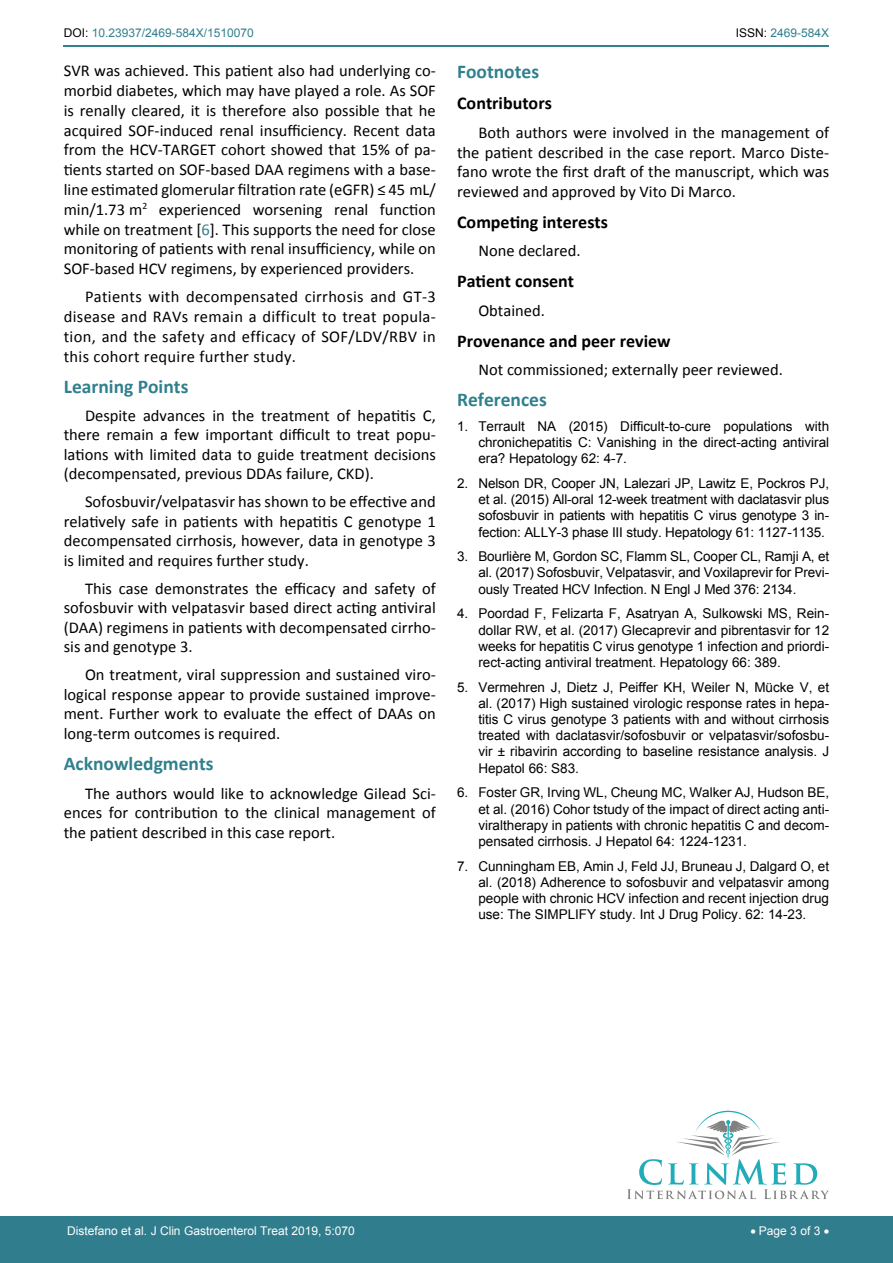
<style>
.page{position:relative;width:893px;height:1263px;background:#fff}
.page>*{position:absolute;margin:0;border:0;box-sizing:border-box;transform-origin:0 0}
.t1{font:700 19.5px "Calibri";color:#30808d}
.t2{font:700 18px "Calibri";color:#000}
.t3{font:16.5px/19.8px "Calibri";color:#000;text-align:justify}
.t4{font:13.5px/16.2px "Arial";color:#000;text-align:justify}
.t5{font:12px "Arial";color:#fff}
.t6{font:12px "Arial";color:#30808d}
.s1{color:#000}
.s2{color:#30808d}
</style>
<div class="page">
<hr style="left:64px;top:45px;width:765px;height:2px;background:#30808d">
<div style="left:0;top:1217px;width:893px;height:46px;background:#307d8d"></div>
<svg style="left:627px;top:1111px;width:202px;height:88px"></svg>
<p class="t6" style="left:64px;top:25px;width:192px"><span class="s1">DOI:</span> 10.23937/2469-584X/1510070</p>
<p class="t6" style="left:736px;top:25px;width:95px"><span class="s1">ISSN:</span> 2469-584X</p>
<p class="t3" style="left:64px;top:61px;width:374px">SVR was achieved. This patient also had underlying co&shy;morbid diabetes, which may have played a role. As SOF is renally cleared, it is therefore also possible that he acquired SOF-induced renal insufficiency. Recent data from the HCV-TARGET cohort showed that 15% of pa&shy;tients started on SOF-based DAA regimens with a base&shy;line estimated glomerular filtration rate (eGFR) ≤ 45 mL/ min/1.73 m<sup>2</sup> experienced worsening renal function while on treatment [<span class="s2">6</span>]. This supports the need for close monitoring of patients with renal insufficiency, while on SOF-based HCV regimens, by experienced providers.</p>
<p class="t3" style="left:64px;top:287px;width:373px;text-indent:21px">Patients with decompensated cirrhosis and GT-3 disease and RAVs remain a difficult to treat popula&shy;tion, and the safety and efficacy of SOF/LDV/RBV in this cohort require further study.</p>
<p class="t1" style="left:64px;top:374px;width:126px">Learning Points</p>
<p class="t3" style="left:64px;top:406px;width:374px;text-indent:21px">Despite advances in the treatment of hepatitis C, there remain a few important difficult to treat popu&shy;lations with limited data to guide treatment decisions (decompensated, previous DDAs failure, CKD).</p>
<p class="t3" style="left:64px;top:492px;width:374px;text-indent:21px">Sofosbuvir/velpatasvir has shown to be effective and relatively safe in patients with hepatitis C genotype 1 decompensated cirrhosis, however, data in genotype 3 is limited and requires further study.</p>
<p class="t3" style="left:64px;top:579px;width:374px;text-indent:21px">This case demonstrates the efficacy and safety of sofosbuvir with velpatasvir based direct acting antiviral (DAA) regimens in patients with decompensated cirrho&shy;sis and genotype 3.</p>
<p class="t3" style="left:64px;top:665px;width:374px;text-indent:21px">On treatment, viral suppression and sustained viro&shy;logical response appear to provide sustained improve&shy;ment. Further work to evaluate the effect of DAAs on long-term outcomes is required.</p>
<p class="t1" style="left:64px;top:751px;width:151px">Acknowledgments</p>
<p class="t3" style="left:64px;top:783px;width:374px;text-indent:21px">The authors would like to acknowledge Gilead Sci&shy;ences for contribution to the clinical management of the patient described in this case report.</p>
<p class="t1" style="left:457px;top:59px;width:84px">Footnotes</p>
<p class="t2" style="left:457px;top:92px;width:96px">Contributors</p>
<p class="t3" style="left:457px;top:122px;width:374px;text-indent:21px">Both authors were involved in the management of the patient described in the case report. Marco Diste&shy;fano wrote the first draft of the manuscript, which was reviewed and approved by Vito Di Marco.</p>
<p class="t2" style="left:457px;top:211px;width:152px">Competing interests</p>
<p class="t3" style="left:478px;top:241px;width:104px">None declared.</p>
<p class="t2" style="left:457px;top:270px;width:119px">Patient consent</p>
<p class="t3" style="left:478px;top:300px;width:68px">Obtained.</p>
<p class="t2" style="left:457px;top:329px;width:215px">Provenance and peer review</p>
<p class="t3" style="left:478px;top:360px;width:306px">Not commissioned; externally peer reviewed.</p>
<p class="t1" style="left:457px;top:387px;width:91px">References</p>
<p class="t4" style="left:478px;top:418px;width:352px;text-indent:-21px">1. Terrault NA (2015) Difficult-to-cure populations with chronichepatitis C: Vanishing in the direct-acting antiviral era? Hepatology 62: 4-7.</p>
<p class="t4" style="left:478px;top:475px;width:352px;text-indent:-21px">2. Nelson DR, Cooper JN, Lalezari JP, Lawitz E, Pockros PJ, et al. (2015) All-oral 12-week treatment with daclatasvir plus sofosbuvir in patients with hepatitis C virus genotype 3 in&shy;fection: ALLY-3 phase III study. Hepatology 61: 1127-1135.</p>
<p class="t4" style="left:478px;top:548px;width:352px;text-indent:-21px">3. Bourlière M, Gordon SC, Flamm SL, Cooper CL, Ramji A, et al. (2017) Sofosbuvir, Velpatasvir, and Voxilaprevir for Previ&shy;ously Treated HCV Infection. N Engl J Med 376: 2134.</p>
<p class="t4" style="left:478px;top:606px;width:352px;text-indent:-21px">4. Poordad F, Felizarta F, Asatryan A, Sulkowski MS, Rein&shy;dollar RW, et al. (2017) Glecaprevir and pibrentasvir for 12 weeks for hepatitis C virus genotype 1 infection and priordi&shy;rect-acting antiviral treatment. Hepatology 66: 389.</p>
<p class="t4" style="left:478px;top:679px;width:352px;text-indent:-21px">5. Vermehren J, Dietz J, Peiffer KH, Weiler N, Mücke V, et al. (2017) High sustained virologic response rates in hepa&shy;titis C virus genotype 3 patients with and without cirrhosis treated with daclatasvir/sofosbuvir or velpatasvir/sofosbu&shy;vir ± ribavirin according to baseline resistance analysis. J Hepatol 66: S83.</p>
<p class="t4" style="left:478px;top:785px;width:352px;text-indent:-21px">6. Foster GR, Irving WL, Cheung MC, Walker AJ, Hudson BE, et al. (2016) Cohor tstudy of the impact of direct acting anti&shy;viraltherapy in patients with chronic hepatitis C and decom&shy;pensated cirrhosis. J Hepatol 64: 1224-1231.</p>
<p class="t4" style="left:478px;top:858px;width:352px;text-indent:-21px">7. Cunningham EB, Amin J, Feld JJ, Bruneau J, Dalgard O, et al. (2018) Adherence to sofosbuvir and velpatasvir among people with chronic HCV infection and recent injection drug use: The SIMPLIFY study. Int J Drug Policy. 62: 14-23.</p>
<p class="t5" style="left:67px;top:1223px;width:289px">Distefano et al. J Clin Gastroenterol Treat 2019, 5:070</p>
<p class="t5" style="left:750px;top:1223px;width:80px">• Page 3 of 3 •</p>
</div>
